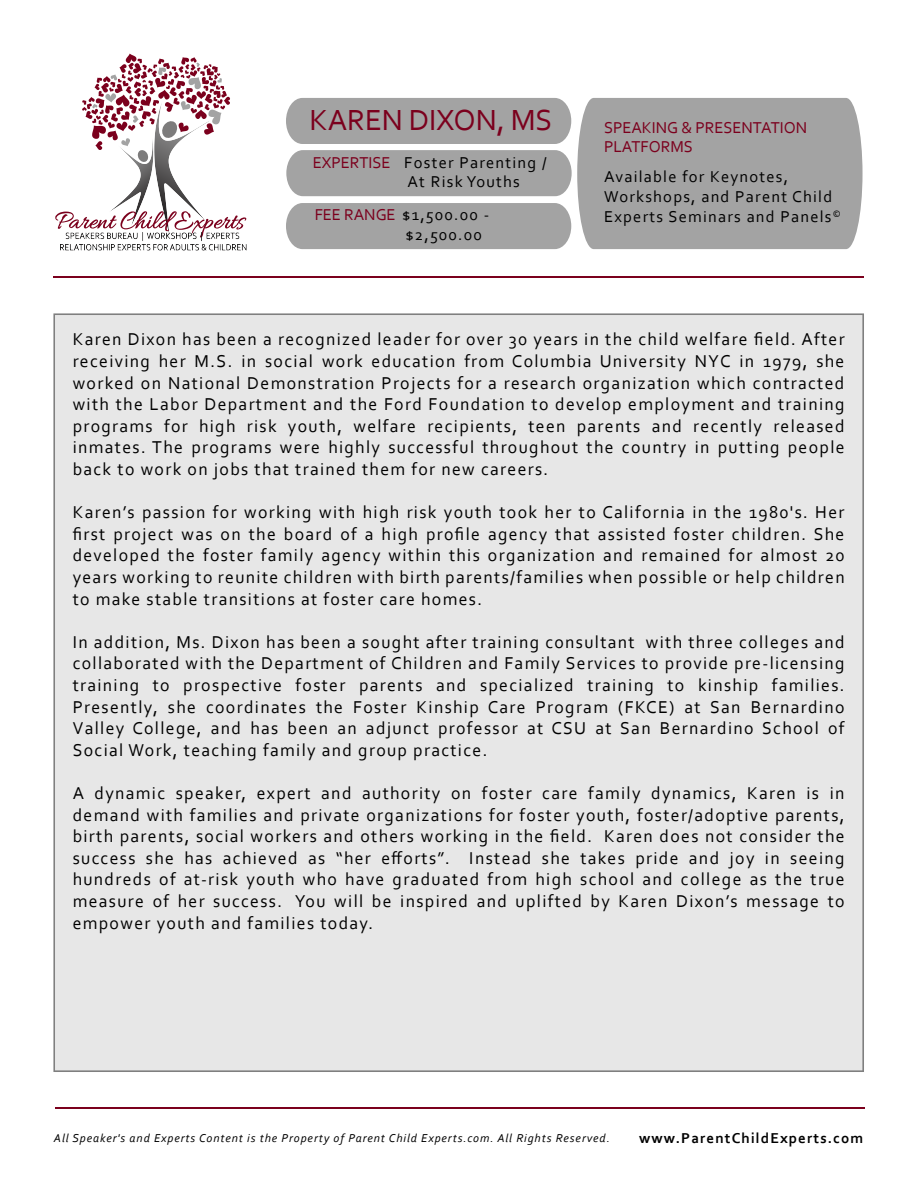
<style>
.page{position:relative;width:918px;height:1188px;background:#fff}
.page>*{position:absolute;margin:0;border:0;box-sizing:border-box;transform-origin:0 0}
.t1{font:30.45px "Corbel";letter-spacing:-.005em;color:#7b001d}
.t2{font:18px/21.6px "Corbel";letter-spacing:.075em;color:#000;text-align:justify}
.t3{font:16.5px/19.8px "Corbel";letter-spacing:.075em;color:#000}
.t4{font:16.5px/19.8px "Corbel";letter-spacing:-.005em;color:#7b001d}
.t5{font:16.5px/19.8px "Corbel";letter-spacing:.025em;color:#000}
.t6{font:700 15px "Corbel";letter-spacing:.075em;color:#000}
.t7{font:italic 12px "Corbel";letter-spacing:.075em;color:#000}
.s1{color:#7b001d}
</style>
<div class="page">
<img style="left:154px;top:163px;width:43px;height:48px">
<img style="left:111px;top:163px;width:42px;height:48px">
<svg style="left:82px;top:54px;width:148px;height:109px"></svg>
<svg style="left:55px;top:211px;width:191px;height:22px"></svg>
<img style="left:60px;top:233px;width:186px;height:17px">
<hr style="left:55px;top:1107px;width:810px;height:1px;background:#7b001d">
<hr style="left:53px;top:276px;width:810px;height:1px;background:#7b001d">
<svg style="left:286px;top:98px;width:577px;height:151px"></svg>
<h1 class="t1" style="left:310px;top:101px;width:244px">KAREN DIXON, MS</h1>
<p class="t3" style="left:407px;top:152px;width:141px;text-indent:-95px"><span class="s1">EXPERTISE</span> Foster Parenting /<br>At Risk Youths</p>
<p class="t5" style="left:405px;top:204px;width:85px;text-indent:-91px"><span class="s1">FEE RANGE</span> $1,500.00 - $2,500.00</p>
<p class="t4" style="left:604px;top:117px;width:204px">SPEAKING &amp; PRESENTATION<br>PLATFORMS</p>
<p class="t3" style="left:604px;top:167px;width:238px">Available for Keynotes,<br>Workshops, and Parent Child<br>Experts Seminars and Panels<sup>©</sup></p>
<p class="t2" style="left:73px;top:328px;width:774px">Karen Dixon has been a recognized leader for over 30 years in the child welfare field. After receiving her M.S. in social work education from Columbia University NYC in 1979, she worked on National Demonstration Projects for a research organization which contracted with the Labor Department and the Ford Foundation to develop employment and training programs for high risk youth, welfare recipients, teen parents and recently released inmates. The programs were highly successful throughout the country in putting people back to work on jobs that trained them for new careers.</p>
<p class="t2" style="left:73px;top:501px;width:774px">Karen’s passion for working with high risk youth took her to California in the 1980's. Her first project was on the board of a high profile agency that assisted foster children. She developed the foster family agency within this organization and remained for almost 20 years working to reunite children with birth parents/families when possible or help children to make stable transitions at foster care homes.</p>
<p class="t2" style="left:73px;top:631px;width:774px">In addition, Ms. Dixon has been a sought after training consultant with three colleges and collaborated with the Department of Children and Family Services to provide pre-licensing training to prospective foster parents and specialized training to kinship families.<br>Presently, she coordinates the Foster Kinship Care Program (FKCE) at San Bernardino Valley College, and has been an adjunct professor at CSU at San Bernardino School of Social Work, teaching family and group practice.</p>
<p class="t2" style="left:73px;top:782px;width:774px">A dynamic speaker, expert and authority on foster care family dynamics, Karen is in demand with families and private organizations for foster youth, foster/adoptive parents, birth parents, social workers and others working in the field. Karen does not consider the success she has achieved as “her efforts”. Instead she takes pride and joy in seeing hundreds of at-risk youth who have graduated from high school and college as the true measure of her success. You will be inspired and uplifted by Karen Dixon’s message to empower youth and families today.</p>
<p class="t7" style="left:54px;top:1131px;width:558px">All Speaker's and Experts Content is the Property of Parent Child Experts.com. All Rights Reserved.</p>
<p class="t6" style="left:639px;top:1129px;width:226px">www.ParentChildExperts.com</p>
</div>
